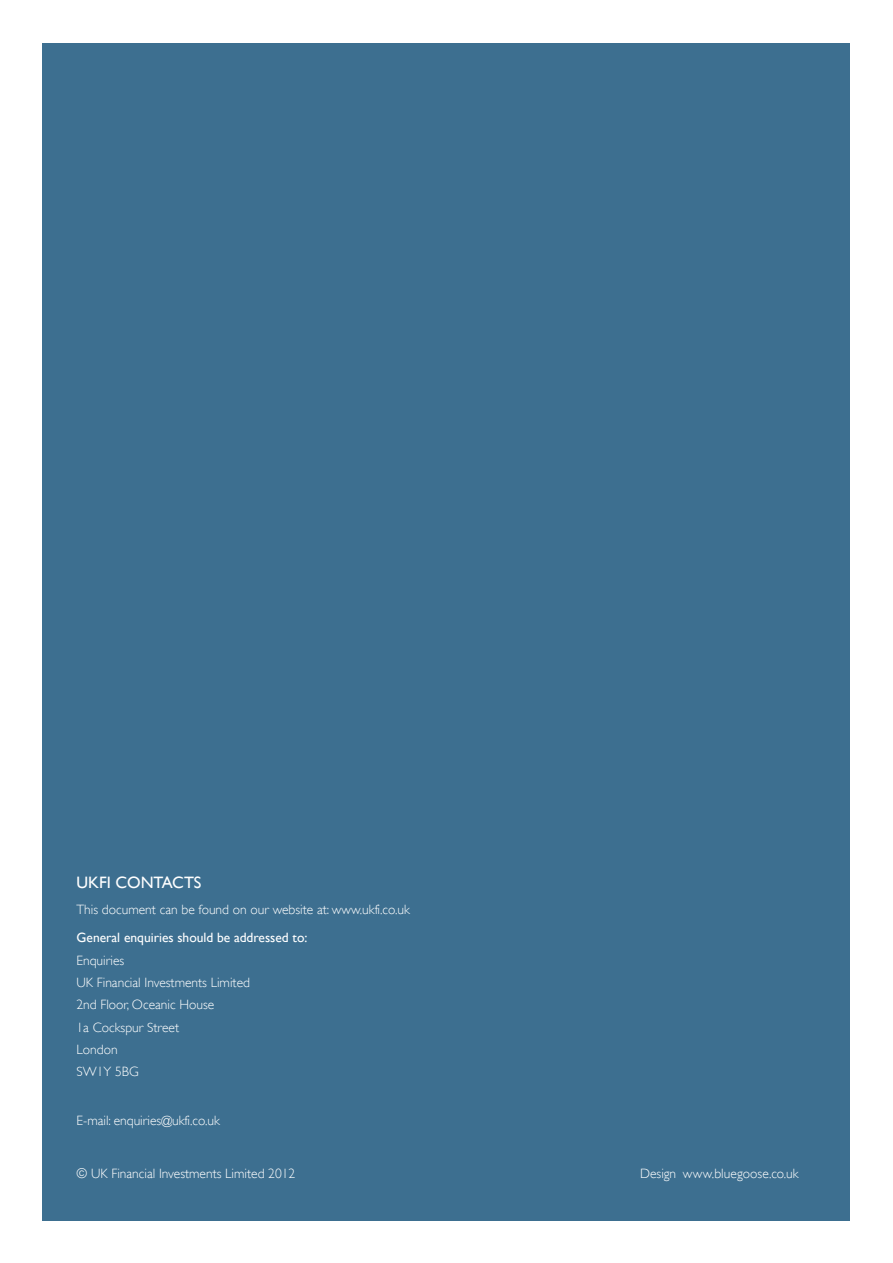
<style>
.page{position:relative;width:893px;height:1263px;background:#fff}
.page>*{position:absolute;margin:0;border:0;box-sizing:border-box;transform-origin:0 0}
.t1{font:16.5px "Gill Sans";color:#fff}
.t2{font:300 13.5px/22.2px "Gill Sans";color:#fff}
.t3{font:13.5px "Gill Sans";color:#fff}
</style>
<div class="page">
<div style="left:43px;top:43px;width:807px;height:1177px;background:#3d6f90"></div>
<p class="t1" style="left:77px;top:873px;width:126px">UKFI contacts</p>
<p class="t2" style="left:77px;top:899px;width:335px">This document can be found on our website at: www.ukfi.co.uk</p>
<p class="t3" style="left:77px;top:930px;width:232px">General enquiries should be addressed to:</p>
<p class="t2" style="left:77px;top:949px;width:175px">Enquiries<br>UK Financial Investments Limited<br>2nd Floor, Oceanic House<br>1a Cockspur Street<br>London<br>SW1Y 5BG</p>
<p class="t2" style="left:77px;top:1109px;width:145px">E-mail: enquiries@ukfi.co.uk</p>
<p class="t2" style="left:77px;top:1162px;width:220px">© UK Financial Investments Limited 2012</p>
<p class="t2" style="left:640px;top:1162px;width:160px">Design www.bluegoose.co.uk</p>
</div>
